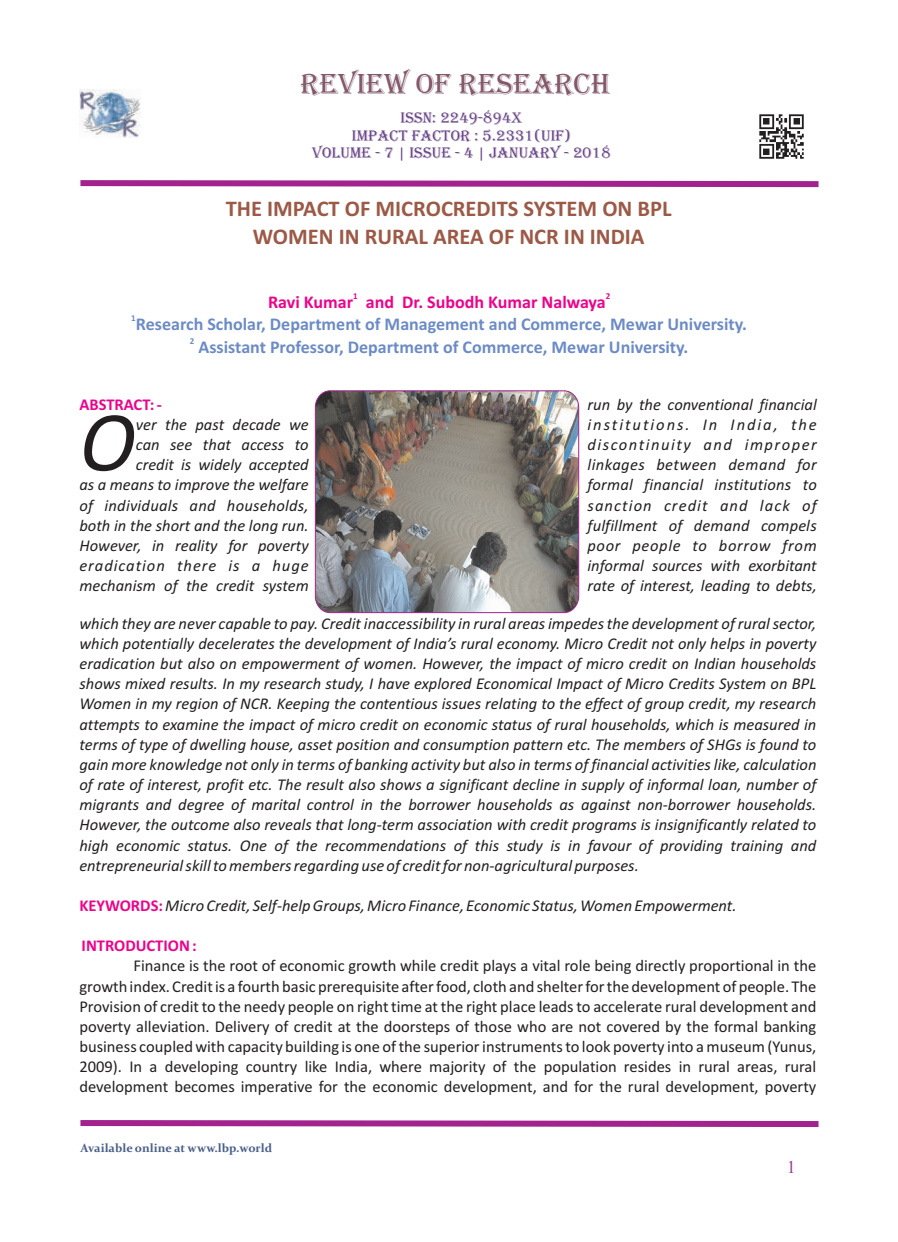
<style>
.page{position:relative;width:898px;height:1242px;background:#fff}
.page>*{position:absolute;margin:0;border:0;box-sizing:border-box;transform-origin:0 0}
.t1{font:italic 86.1px "Calibri";color:#231f20}
.t2{font:30px "Algerian";color:#83586a}
.t3{font:700 22.5px/27.5px "Calibri";color:#9c5946;text-align:center}
.t4{font:700 18px "Calibri";color:#6c8bc6}
.t5{font:700 18px "Calibri";color:#ed028c}
.t6{font:18px "Times New Roman";color:#9c3d96}
.t7{font:italic 16.5px/20.1px "Calibri";color:#231f20;text-align:justify}
.t8{font:16.5px/20.1px "Calibri";color:#231f20;text-align:justify}
.t9{font:700 16.5px "Calibri";color:#ed028c}
.t10{font:15.75px/17.5px "Algerian";color:#674287;text-align:center}
.t11{font:700 12px "Constantia";color:#485e88}
.t12{font:700 9px "Calibri";color:#ed028c}
.t13{font:700 9px "Calibri";color:#6c8bc6}
.s1{font-weight:700;font-style:normal;color:#ed028c}
</style>
<div class="page">
<svg style="left:80px;top:1120px;width:739px;height:7px;background:#af429e"></svg>
<img style="left:314px;top:390px;width:265px;height:223px">
<svg style="left:80px;top:180px;width:739px;height:8px;background:#b959aa"></svg>
<img style="left:759px;top:114px;width:45px;height:45px">
<img style="left:80px;top:89px;width:60px;height:49px">
<h2 class="t2" style="left:300px;top:68px;width:311px">REVIEW OF RESEARCH</h2>
<p class="t10" style="left:312px;top:109px;width:300px">ISSN: 2249-894X<br>IMPACT FACTOR : 5.2331(UIF)<br>VOLUME - 7 | ISSUE - 4 | JANUARY - 2018</p>
<h3 class="t3" style="left:226px;top:197px;width:447px">THE IMPACT OF MICROCREDITS SYSTEM ON BPL<br>WOMEN IN RURAL AREA OF NCR IN INDIA</h3>
<p class="t12" style="left:353px;top:292px;width:6px">1</p>
<p class="t12" style="left:605px;top:292px;width:6px">2</p>
<p class="t5" style="left:268px;top:294px;width:339px">Ravi Kumar and Dr. Subodh Kumar Nalwaya</p>
<p class="t13" style="left:131px;top:314px;width:6px">1</p>
<p class="t4" style="left:136px;top:316px;width:612px">Research Scholar, Department of Management and Commerce, Mewar University.</p>
<p class="t13" style="left:190px;top:337px;width:6px">2</p>
<p class="t4" style="left:198px;top:339px;width:491px">Assistant Professor, Department of Commerce, Mewar University.</p>
<p class="t9" style="left:79px;top:397px;width:84px">ABSTRACT: -</p>
<p class="t7" style="left:136px;top:416px;width:174px">ver the past decade we</p>
<h1 class="t1" style="left:79px;top:406px;width:58px">O</h1>
<p class="t7" style="left:79px;top:436px;width:231px;text-align:right">can see that access to<br>credit is widely accepted<br>as a means to improve the welfare of individuals and households, both in the short and the long run.<br>However, in reality for poverty eradication there is a huge mechanism of the credit system</p>
<p class="t7" style="left:587px;top:395px;width:231px">run by the conventional financial institutions. In India, the discontinuity and improper linkages between demand for formal financial institutions to sanction credit and lack of fulfillment of demand compels poor people to borrow from informal sources with exorbitant rate of interest, leading to debts,</p>
<p class="t7" style="left:79px;top:615px;width:738px">which they are never capable to pay. Credit inaccessibility in rural areas impedes the development of rural sector, which potentially decelerates the development of India’s rural economy. Micro Credit not only helps in poverty eradication but also on empowerment of women. However, the impact of micro credit on Indian households shows mixed results. In my research study, I have explored Economical Impact of Micro Credits System on BPL Women in my region of NCR. Keeping the contentious issues relating to the effect of group credit, my research attempts to examine the impact of micro credit on economic status of rural households, which is measured in terms of type of dwelling house, asset position and consumption pattern etc. The members of SHGs is found to gain more knowledge not only in terms of banking activity but also in terms of financial activities like, calculation of rate of interest, profit etc. The result also shows a significant decline in supply of informal loan, number of migrants and degree of marital control in the borrower households as against non-borrower households.<br>However, the outcome also reveals that long-term association with credit programs is insignificantly related to high economic status. One of the recommendations of this study is in favour of providing training and entrepreneurial skill to members regarding use of credit for non-agricultural purposes.</p>
<p class="t7" style="left:79px;top:896px;width:658px"><span class="s1">KEYWORDS:</span>Micro Credit, Self-help Groups, Micro Finance, Economic Status, Women Empowerment.</p>
<p class="t9" style="left:82px;top:939px;width:117px">INTRODUCTION :</p>
<p class="t8" style="left:79px;top:957px;width:738px;text-indent:54px">Finance is the root of economic growth while credit plays a vital role being directly proportional in the growth index. Credit is a fourth basic prerequisite after food, cloth and shelter for the development of people. The Provision of credit to the needy people on right time at the right place leads to accelerate rural development and poverty alleviation. Delivery of credit at the doorsteps of those who are not covered by the formal banking business coupled with capacity building is one of the superior instruments to look poverty into a museum (Yunus, 2009). In a developing country like India, where majority of the population resides in rural areas, rural development becomes imperative for the economic development, and for the rural development, poverty</p>
<p class="t11" style="left:81px;top:1143px;width:193px">Available online at www.lbp.world</p>
<p class="t6" style="left:786px;top:1160px;width:10px">1</p>
</div>
